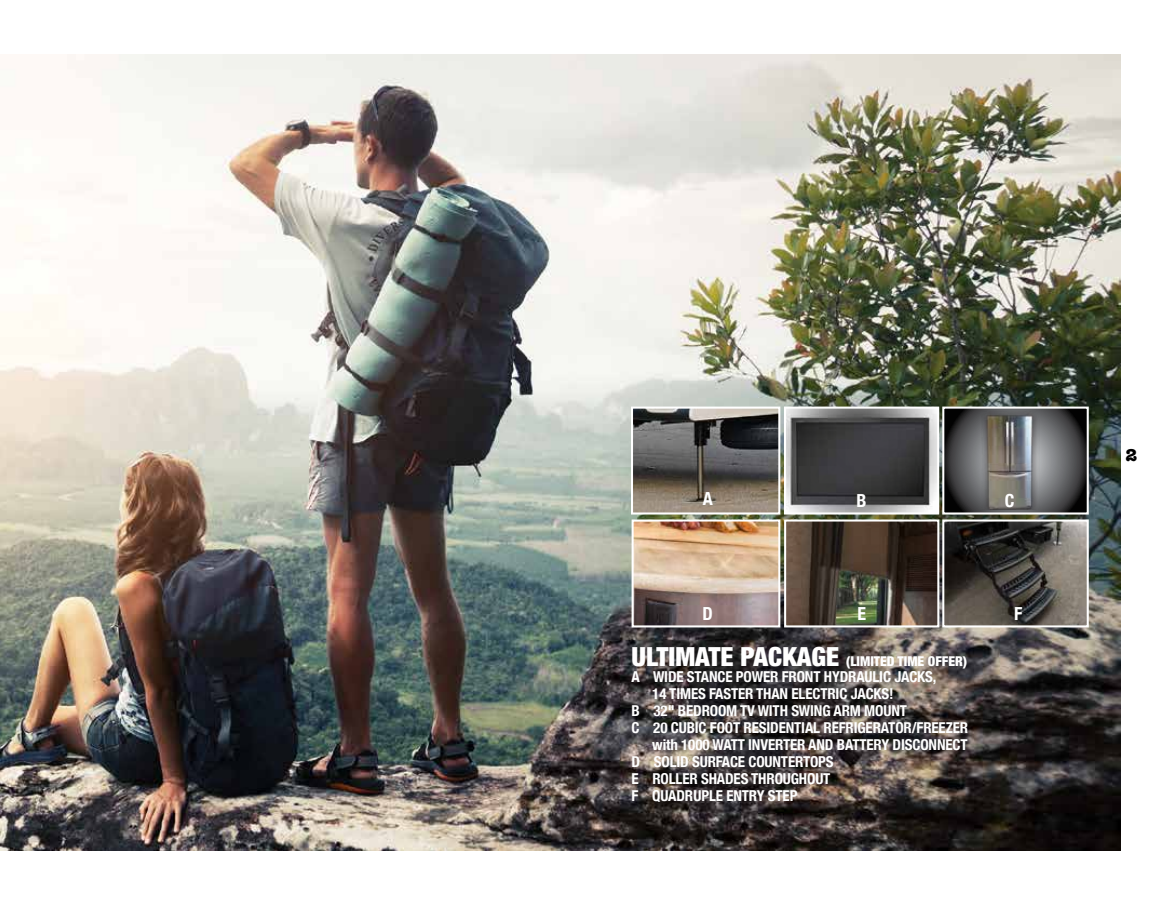
<style>
.page{position:relative;width:1175px;height:905px;background:#fff}
.page>*{position:absolute;margin:0;border:0;box-sizing:border-box;transform-origin:0 0}
.t1{font:700 condensed 18px "Helvetica Neue";color:#fff}
.t2{font:700 18px "American Typewriter";color:#000}
.t3{font:700 condensed 15px "Helvetica Neue";letter-spacing:-.01em;color:#fff}
.t4{font:900 condensed 13.5px "Helvetica Neue";color:#fff}
.s1{font-size:26.25px}
</style>
<div class="page">
<img style="left:0;top:54px;width:1120px;height:796px">
<img style="left:634px;top:409px;width:143px;height:102px">
<div style="left:631px;top:406px;width:149px;height:108px;border:2px solid #fff"></div>
<img style="left:787px;top:409px;width:149px;height:102px">
<div style="left:784px;top:406px;width:155px;height:108px;border:2px solid #fff"></div>
<img style="left:787px;top:522px;width:149px;height:102px">
<div style="left:784px;top:519px;width:155px;height:108px;border:2px solid #fff"></div>
<svg style="left:945px;top:409px;width:140px;height:102px;background:#4f4f51"></svg>
<img style="left:981px;top:411px;width:58px;height:98px">
<div style="left:942px;top:406px;width:146px;height:108px;border:2px solid #fff"></div>
<img style="left:634px;top:522px;width:143px;height:102px">
<div style="left:631px;top:519px;width:149px;height:108px;border:2px solid #fff"></div>
<img style="left:945px;top:522px;width:140px;height:102px">
<div style="left:942px;top:519px;width:146px;height:108px;border:2px solid #fff"></div>
<p class="t1" style="left:702px;top:488px;width:12px">A</p>
<p class="t1" style="left:856px;top:490px;width:12px">B</p>
<p class="t1" style="left:1005px;top:490px;width:11px">C</p>
<p class="t1" style="left:702px;top:603px;width:12px">D</p>
<p class="t1" style="left:857px;top:603px;width:10px">E</p>
<p class="t1" style="left:1014px;top:603px;width:10px">F</p>
<p class="t4" style="left:631px;top:652px;width:337px"><span class="s1">ULTIMATE PACKAGE</span> (LIMITED TIME OFFER)</p>
<p class="t3" style="left:631px;top:668px;width:306px">A WIDE STANCE POWER FRONT HYDRAULIC JACKS,</p>
<p class="t3" style="left:652px;top:684px;width:243px">14 TIMES FASTER THAN ELECTRIC JACKS!</p>
<p class="t3" style="left:631px;top:701px;width:277px">B 32" BEDROOM TV WITH SWING ARM MOUNT</p>
<p class="t3" style="left:631px;top:718px;width:338px">C 20 CUBIC FOOT RESIDENTIAL REFRIGERATOR/FREEZER</p>
<p class="t3" style="left:652px;top:735px;width:317px">with 1000 WATT INVERTER AND BATTERY DISCONNECT</p>
<p class="t3" style="left:631px;top:752px;width:204px">D SOLID SURFACE COUNTERTOPS</p>
<p class="t3" style="left:631px;top:769px;width:200px">E ROLLER SHADES THROUGHOUT</p>
<p class="t3" style="left:631px;top:786px;width:167px">F QUADRUPLE ENTRY STEP</p>
<p class="t2" style="left:1125px;top:439px;width:13px">2</p>
</div>
